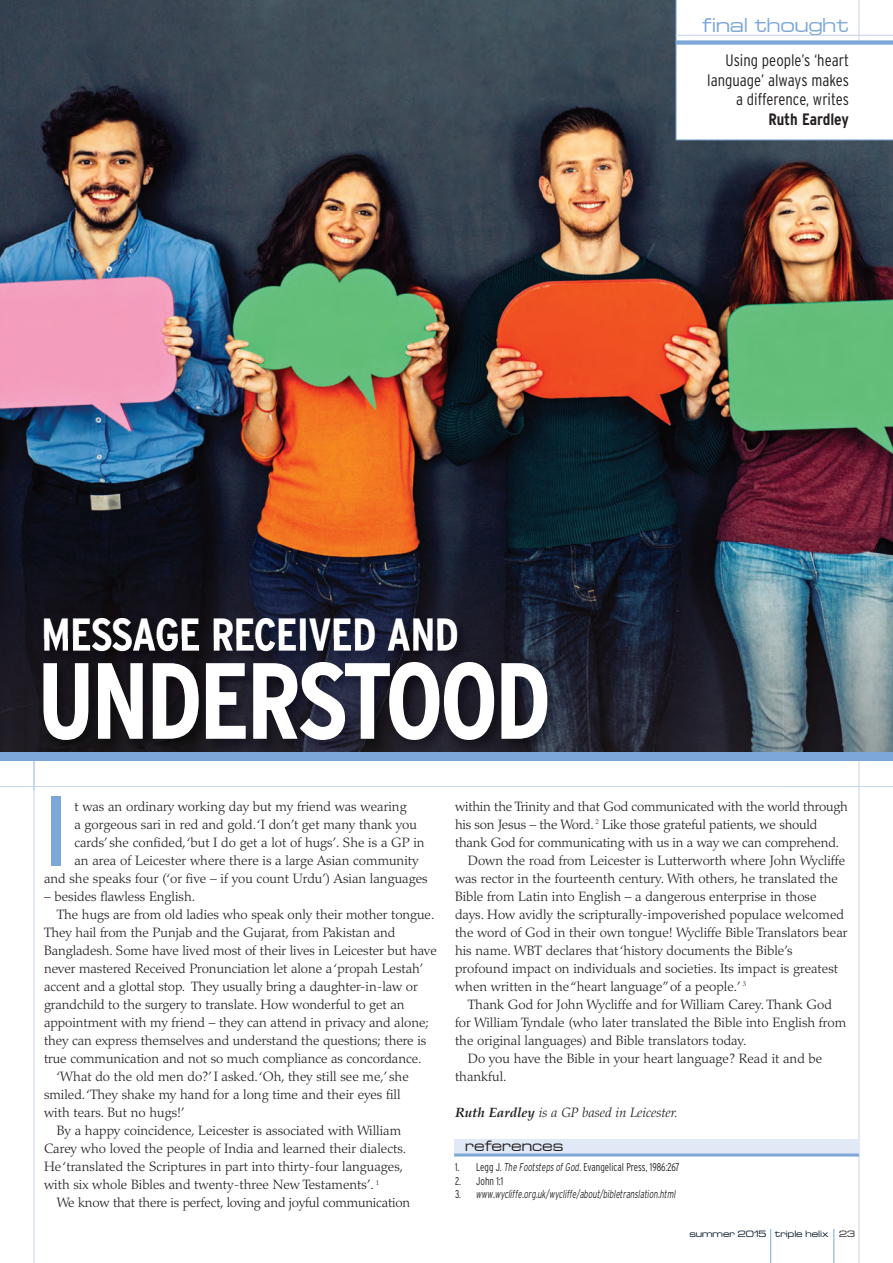
<style>
.page{position:relative;width:893px;height:1263px;background:#fff}
.page>*{position:absolute;margin:0;border:0;box-sizing:border-box;transform-origin:0 0}
.t1{font:700 condensed 108px "Interstate";letter-spacing:-.04em;color:#fff}
.t2{font:90px "Euro Technic Ext";color:#7ca7d8}
.t3{font:700 condensed 46.5px "Interstate";letter-spacing:-.02em;color:#fff}
.t4{font:18px "Euro Technic Ext";color:#7ca7d8}
.t5{font:300 condensed 16.5px/19.5px "Interstate";color:#231f20;text-align:right}
.t6{font:700 condensed 16.5px "Interstate";color:#231f20}
.t7{font:300 13.5px "Palatino";color:#231f20}
.t8{font:italic 300 13.5px "Palatino";color:#231f20}
.t9{font:13.5px "Euro Technic Ext";color:#231f20}
.t10{font:300 condensed 11.25px "Interstate";color:#231f20;scale:.9 1}
.t11{font:italic 300 11.25px "Interstate";color:#231f20;scale:.69 1}
.t12{font:8.25px "Euro Technic Ext";color:#001322}
.t13{font:8.25px "Euro Technic Ext";color:#231f20}
.s1{font-weight:700}
.s2{font-style:italic;font-stretch:normal}
.s3{font-style:normal;font-stretch:condensed}
</style>
<div class="page">
<img style="left:0;top:0;width:893px;height:544px">
<img style="left:1px;top:544px;width:892px;height:208px">
<hr style="left:0;top:174px;width:1px;height:1089px;background:#e5f5fc">
<hr style="left:0;top:0;width:1px;height:140px;background:#fff">
<hr style="left:833px;top:1229px;width:1px;height:34px;background:#7ca7d8">
<hr style="left:770px;top:1229px;width:1px;height:34px;background:#7ca7d8">
<hr style="left:0;top:786px;width:893px;height:1px;background:#c6d5ed">
<hr style="left:34px;top:756px;width:1px;height:507px;background:#c6d5ed">
<img style="left:32px;top:603px;width:534px;height:36px">
<img style="left:26px;top:639px;width:757px;height:147px">
<img style="left:34px;top:760px;width:1px;height:26px">
<img style="left:44px;top:639px;width:413px;height:12px">
<hr style="left:858px;top:754px;width:1px;height:509px;background:#c6d5ed">
<div style="left:0;top:752px;width:893px;height:8px;background:#7ca7d8"></div>
<svg style="left:676px;top:0;width:217px;height:140px"></svg>
<hr style="left:858px;top:0;width:1px;height:43px;background:#c6d5ed">
<hr style="left:676px;top:35px;width:217px;height:1px;background:#c6d5ed">
<div style="left:676px;top:40px;width:217px;height:5px;background:#7ca7d8"></div>
<div style="left:454px;top:1139px;width:405px;height:15px;background:#e1e9f6"></div>
<hr style="left:454px;top:1153px;width:405px;height:3px;background:#7ca7d8">
<h3 class="t4" style="left:702px;top:15px;width:148px">final thought</h3>
<p class="t5" style="left:707px;top:51px;width:143px">Using people’s ‘heart language’ always makes a difference, writes</p>
<p class="t6" style="left:768px;top:109px;width:82px">Ruth Eardley</p>
<h3 class="t3" style="left:41px;top:607px;width:419px">MESSAGE RECEIVED AND</h3>
<h1 class="t1" style="left:37px;top:638px;width:516px">UNDERSTOOD</h1>
<h2 class="t2" style="left:44px;top:782px;width:25px">I</h2>
<p class="t7" style="left:74px;top:801px;width:334px">t was an ordinary working day but my friend was wearing</p>
<p class="t7" style="left:74px;top:819px;width:344px">a gorgeous sari in red and gold. ‘I don’t get many thank you</p>
<p class="t7" style="left:74px;top:837px;width:352px">cards’ she confided, ‘but I do get a lot of hugs’. She is a GP in</p>
<p class="t7" style="left:74px;top:855px;width:346px">an area of Leicester where there is a large Asian community</p>
<p class="t7" style="left:44px;top:873px;width:385px">and she speaks four (‘or five – if you count Urdu’) Asian languages</p>
<p class="t7" style="left:44px;top:891px;width:153px">– besides flawless English.</p>
<p class="t7" style="left:57px;top:909px;width:379px">The hugs are from old ladies who speak only their mother tongue.</p>
<p class="t7" style="left:44px;top:927px;width:353px">They hail from the Punjab and the Gujarat, from Pakistan and</p>
<p class="t7" style="left:44px;top:945px;width:394px">Bangladesh. Some have lived most of their lives in Leicester but have</p>
<p class="t7" style="left:44px;top:963px;width:381px">never mastered Received Pronunciation let alone a ‘propah Lestah’</p>
<p class="t7" style="left:44px;top:981px;width:375px">accent and a glottal stop. They usually bring a daughter-in-law or</p>
<p class="t7" style="left:44px;top:999px;width:362px">grandchild to the surgery to translate. How wonderful to get an</p>
<p class="t7" style="left:44px;top:1017px;width:386px">appointment with my friend – they can attend in privacy and alone;</p>
<p class="t7" style="left:44px;top:1035px;width:384px">they can express themselves and understand the questions; there is</p>
<p class="t7" style="left:44px;top:1053px;width:379px">true communication and not so much compliance as concordance.</p>
<p class="t7" style="left:57px;top:1071px;width:354px">‘What do the old men do?’ I asked. ‘Oh, they still see me,’ she</p>
<p class="t7" style="left:44px;top:1089px;width:358px">smiled. ‘They shake my hand for a long time and their eyes fill</p>
<p class="t7" style="left:44px;top:1107px;width:142px">with tears. But no hugs!’</p>
<p class="t7" style="left:57px;top:1125px;width:346px">By a happy coincidence, Leicester is associated with William</p>
<p class="t7" style="left:44px;top:1143px;width:364px">Carey who loved the people of India and learned their dialects.</p>
<p class="t7" style="left:44px;top:1161px;width:361px">He ‘translated the Scriptures in part into thirty-four languages,</p>
<p class="t7" style="left:44px;top:1179px;width:337px">with six whole Bibles and twenty-three New Testaments’. <sup>1</sup></p>
<p class="t7" style="left:57px;top:1197px;width:355px">We know that there is perfect, loving and joyful communication</p>
<p class="t7" style="left:455px;top:801px;width:395px">within the Trinity and that God communicated with the world through</p>
<p class="t7" style="left:455px;top:819px;width:364px">his son Jesus – the Word. <sup>2</sup> Like those grateful patients, we should</p>
<p class="t7" style="left:455px;top:837px;width:386px">thank God for communicating with us in a way we can comprehend.</p>
<p class="t7" style="left:468px;top:855px;width:379px">Down the road from Leicester is Lutterworth where John Wycliffe</p>
<p class="t7" style="left:455px;top:873px;width:384px">was rector in the fourteenth century. With others, he translated the</p>
<p class="t7" style="left:455px;top:891px;width:363px">Bible from Latin into English – a dangerous enterprise in those</p>
<p class="t7" style="left:455px;top:909px;width:390px">days. How avidly the scripturally-impoverished populace welcomed</p>
<p class="t7" style="left:455px;top:927px;width:394px">the word of God in their own tongue! Wycliffe Bible Translators bear</p>
<p class="t7" style="left:455px;top:945px;width:339px">his name. WBT declares that ‘history documents the Bible’s</p>
<p class="t7" style="left:455px;top:963px;width:385px">profound impact on individuals and societies. Its impact is greatest</p>
<p class="t7" style="left:455px;top:981px;width:293px">when written in the “heart language” of a people.’ <sup>3</sup></p>
<p class="t7" style="left:468px;top:999px;width:366px">Thank God for John Wycliffe and for William Carey. Thank God</p>
<p class="t7" style="left:455px;top:1017px;width:393px">for William Tyndale (who later translated the Bible into English from</p>
<p class="t7" style="left:455px;top:1035px;width:293px">the original languages) and Bible translators today.</p>
<p class="t7" style="left:468px;top:1053px;width:356px">Do you have the Bible in your heart language? Read it and be</p>
<p class="t7" style="left:455px;top:1071px;width:53px">thankful.</p>
<p class="t8" style="left:455px;top:1107px;width:224px"><span class="s1">Ruth Eardley</span> is a GP based in Leicester.</p>
<p class="t9" style="left:465px;top:1138px;width:100px">references</p>
<p class="t10" style="left:455px;top:1161px;width:251px">1. Legg J. <span class="s2">The Footsteps of God</span>. Evangelical Press, 1986:267</p>
<p class="t10" style="left:455px;top:1174px;width:55px">2. John 1:1</p>
<p class="t11" style="left:455px;top:1188px;width:322px"><span class="s3">3.</span> www.wycliffe.org.uk/wycliffe/about/bibletranslation.html</p>
<p class="t12" style="left:689px;top:1230px;width:141px">summer 2015 triple helix</p>
<p class="t13" style="left:839px;top:1230px;width:17px">23</p>
</div>
